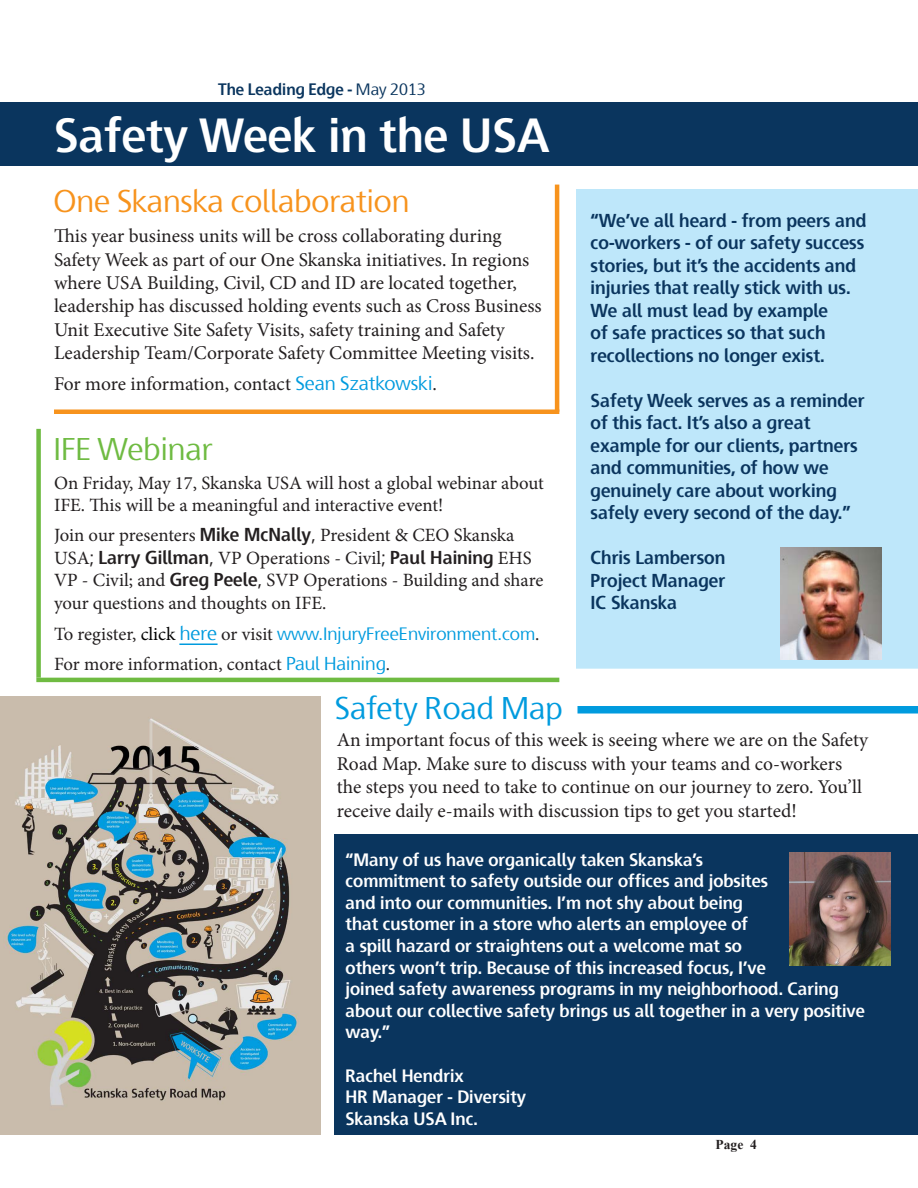
<style>
.page{position:relative;width:918px;height:1188px;background:#fff}
.page>*{position:absolute;margin:0;border:0;box-sizing:border-box;transform-origin:0 0}
.Header_1_White{font:700 48px "Skanska Sans Pro";color:#fff}
.Sub_Header_Orange{font:31.5px "Skanska Sans Pro";color:#f7931d}
.t1{font:31.5px "Skanska Sans Pro";color:#009bde}
.Sub_Header_Orange-2{font:31.5px "Skanska Sans Pro";color:#6fbb42}
.Text{font:19.5px/23.4px "Minion Pro";color:#231f20}
.Call_Out_Green_13pt{font:700 18.75px/22.5px "Skanska Sans Pro";color:#0a355e}
.Text-2{font:18.75px/22.5px "Minion Pro";color:#231f20}
.Call_Out_Green_13pt-2{font:700 18px/21.6px "Skanska Sans Pro";color:#fff}
.Text-3{font:18px "Skanska Sans Pro";color:#009bde}
.t2{font:700 16.5px "Skanska Sans";color:#0a355e}
.t3{font:700 13.5px "Times New Roman";color:#231f20}
.s1{font-family:"Skanska Sans Pro";font-weight:400}
.s2{font-family:"Skanska Sans Pro";color:#009bde}
.s3{font-family:"Skanska Sans Pro";font-weight:700}
.s4{font-family:"Skanska Sans Pro"}
.s5{font-family:"Minion Pro";font-size:18.75px;color:#231f20}
.s6{font-family:"Minion Pro";font-size:18.75px;color:#000}
.s7{font-size:19.5px}
</style>
<div class="page">
<hr style="left:0;top:102px;width:918px;height:1px;background:#231f20">
<div style="left:576px;top:189px;width:342px;height:480px;background:#bee7fa"></div>
<div style="left:0;top:103px;width:918px;height:63px;background:#0a355e"></div>
<hr style="left:54px;top:410px;width:505px;height:4px;background:#f7931d">
<hr style="left:555px;top:185px;width:4px;height:227px;background:#f7931d">
<img style="left:0;top:697px;width:320px;height:438px">
<div style="left:335px;top:834px;width:583px;height:301px;background:#0a355e"></div>
<hr style="left:36px;top:678px;width:523px;height:4px;background:#6fbb42">
<div style="left:36px;top:429px;width:5px;height:249px;background:#6fbb42"></div>
<hr style="left:179px;top:644px;width:39px;height:1px;background:#009bde">
<div style="left:578px;top:706px;width:340px;height:8px;background:#009bde"></div>
<img style="left:781px;top:547px;width:100px;height:113px">
<img style="left:790px;top:853px;width:100px;height:112px">
<p class="t2" style="left:218px;top:79px;width:209px">The Leading Edge - <span class="s1">May 2013</span></p>
<p class="Header_1_White" style="left:54px;top:108px;width:497px">Safety Week in the USA</p>
<p class="Sub_Header_Orange" style="left:53px;top:183px;width:358px">One Skanska collaboration</p>
<p class="Text" style="left:54px;top:224px;width:489px">This year business units will be cross collaborating during Safety Week as part of our One Skanska initiatives. In regions where USA Building, Civil, CD and ID are located together, leadership has discussed holding events such as Cross Business Unit Executive Site Safety Visits, safety training and Safety Leadership Team/Corporate Safety Committee Meeting visits.</p>
<p class="Text" style="left:54px;top:372px;width:384px">For more information, contact <span class="s2">Sean Szatkowski</span>.</p>
<p class="Sub_Header_Orange-2" style="left:53px;top:431px;width:161px">IFE Webinar</p>
<p class="Text-2" style="left:54px;top:472px;width:491px">On Friday, May 17, Skanska USA will host a global webinar about<br>IFE. This will be a meaningful and interactive event!</p>
<p class="Text-2" style="left:54px;top:524px;width:491px">Join our presenters <span class="s3">Mike McNally</span><span class="s4">,</span> President &amp; CEO Skanska USA<span class="s4">;</span> <span class="s3">Larry Gillman</span><span class="s4">,</span> VP Operations - Civil<span class="s4">;</span> <span class="s3">Paul Haining</span> EHS VP - Civil; and <span class="s3">Greg Peele</span><span class="s4">,</span> SVP Operations - Building and share your questions and thoughts on IFE.</p>
<p class="Text-3" style="left:54px;top:623px;width:487px"><span class="s5">To register,</span> <span class="s6">click</span> <span class="s7">here</span> <span class="s5">or visit</span> www.InjuryFreeEnvironment.com<span class="s5">.</span></p>
<p class="Text-2" style="left:54px;top:653px;width:338px">For more information, contact <span class="s2">Paul Haining</span>.</p>
<p class="t1" style="left:335px;top:690px;width:229px">Safety Road Map</p>
<p class="Call_Out_Green_13pt" style="left:591px;top:209px;width:278px">“We’ve all heard - from peers and co-workers - of our safety success stories, but it’s the accidents and injuries that really stick with us.<br>We all must lead by example<br>of safe practices so that such recollections no longer exist.</p>
<p class="Call_Out_Green_13pt" style="left:591px;top:389px;width:276px">Safety Week serves as a reminder of this fact. It’s also a great example for our clients, partners and communities, of how we genuinely care about working safely every second of the day.”</p>
<p class="Call_Out_Green_13pt" style="left:591px;top:546px;width:136px;text-align:justify">Chris Lamberson Project Manager IC Skanska</p>
<p class="Text" style="left:337px;top:729px;width:533px">An important focus of this week is seeing where we are on the Safety Road Map. Make sure to discuss with your teams and co-workers the steps you need to take to continue on our journey to zero. You’ll receive daily e-mails with discussion tips to get you started!</p>
<p class="Call_Out_Green_13pt-2" style="left:346px;top:848px;width:521px">“Many of us have organically taken Skanska’s<br>commitment to safety outside our offices and jobsites<br>and into our communities. I’m not shy about being<br>that customer in a store who alerts an employee of<br>a spill hazard or straightens out a welcome mat so<br>others won’t trip. Because of this increased focus, I’ve<br>joined safety awareness programs in my neighborhood. Caring about our collective safety brings us all together in a very positive way.”</p>
<p class="Call_Out_Green_13pt-2" style="left:346px;top:1064px;width:120px">Rachel Hendrix</p>
<p class="Call_Out_Green_13pt-2" style="left:346px;top:1086px;width:182px">HR Manager - Diversity<br>Skanska USA Inc.</p>
<p class="t3" style="left:716px;top:1135px;width:43px">Page 4</p>
</div>
